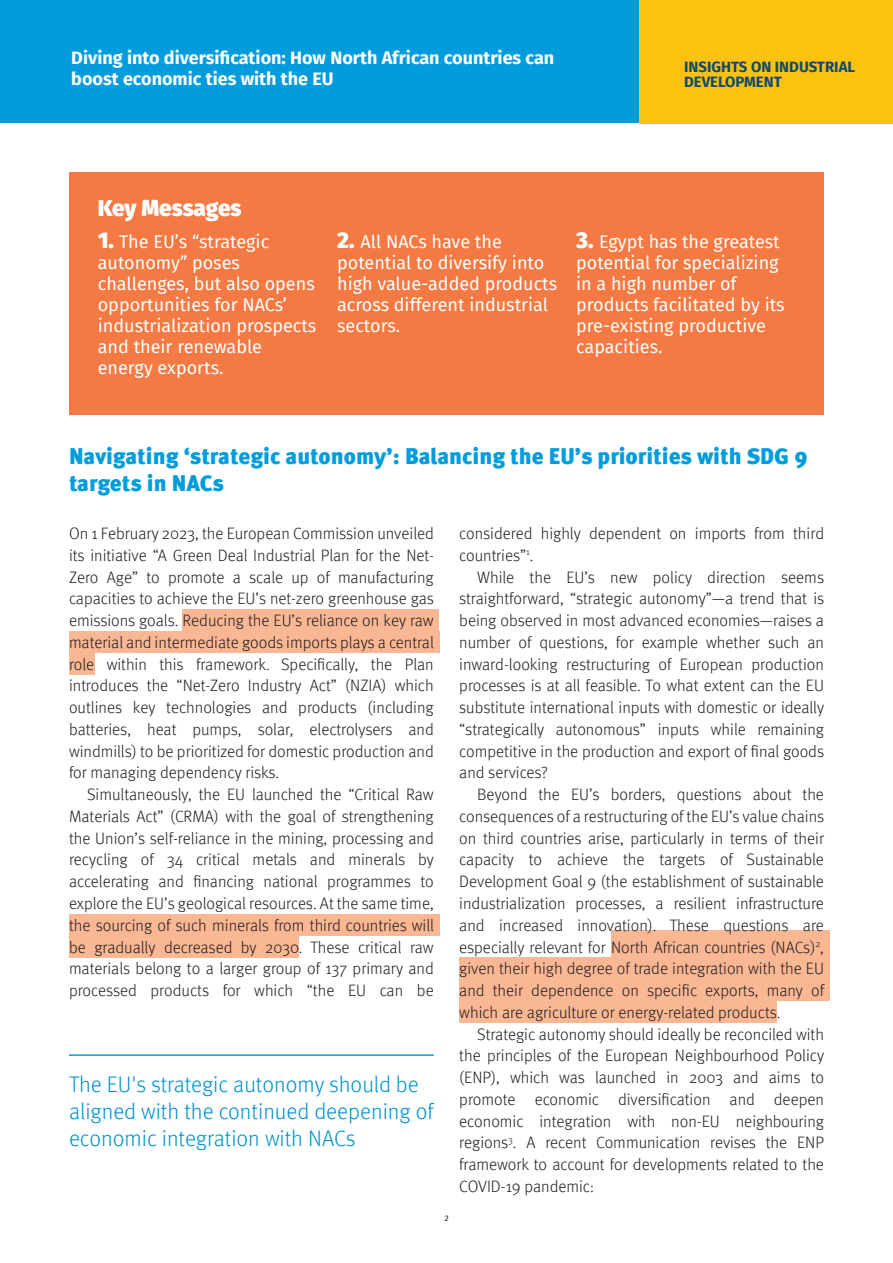
<style>
.page{position:relative;width:893px;height:1263px;background:#fff}
.page>*{position:absolute;margin:0;border:0;box-sizing:border-box;transform-origin:0 0}
.t1{font:300 22.5px/27px "Meta Pro";color:#0092d0}
.t2{font:900 22.5px/27px "Meta Pro";color:#009cdc}
.t3{font:900 22.5px "Fira Sans";letter-spacing:-.01em;color:#fff}
.t4{font:18px/21px "Fira Sans";color:#fff}
.t5{font:700 18px/21px "Fira Sans";color:#fff}
.t6{font:300 16.5px/21.8px "Meta Pro";color:#231f20;text-align:justify}
.t7{font:700 15px/15px "Fira Sans";color:#13496b}
.t8{font:condensed 10.5px "Meta Pro";color:#231f20}
.s1{font-weight:900;font-size:22.5px}
</style>
<div class="page">
<div style="left:0;top:0;width:893px;height:123px;background:#009cdc"></div>
<div style="left:639px;top:0;width:254px;height:123px;background:#fbc310"></div>
<hr style="left:892px;top:0;width:1px;height:123px;background:#009cdc">
<div style="left:69px;top:172px;width:755px;height:242px;background:#f47942"></div>
<div style="left:182px;top:610px;width:257px;height:21px;background:#fab793"></div>
<div style="left:69px;top:631px;width:370px;height:22px;background:#fab793"></div>
<div style="left:69px;top:653px;width:25px;height:21px;background:#fab793"></div>
<div style="left:69px;top:914px;width:370px;height:21px;background:#fab793"></div>
<div style="left:69px;top:936px;width:230px;height:21px;background:#fab793"></div>
<div style="left:611px;top:930px;width:218px;height:27px;background:#fab793"></div>
<div style="left:459px;top:958px;width:370px;height:21px;background:#fab793"></div>
<div style="left:459px;top:979px;width:370px;height:22px;background:#fab793"></div>
<div style="left:459px;top:1001px;width:318px;height:21px;background:#fab793"></div>
<hr style="left:69px;top:1054px;width:365px;height:2px;background:#009cdc">
<p class="t5" style="left:71px;top:48px;width:484px">Diving into diversification: How North African countries can boost economic ties with the EU</p>
<p class="t7" style="left:684px;top:60px;width:173px">INSIGHTS ON INDUSTRIAL<br>DEVELOPMENT</p>
<h1 class="t3" style="left:98px;top:195px;width:145px">Key Messages</h1>
<p class="t4" style="left:98px;top:232px;width:220px"><span class="s1">1.</span> The EU’s “strategic autonomy” poses challenges, but also opens opportunities for NACs’ industrialization prospects and their renewable energy exports.</p>
<p class="t4" style="left:337px;top:232px;width:222px"><span class="s1">2.</span> All NACs have the potential to diversify into high value-added products across different industrial sectors.</p>
<p class="t4" style="left:576px;top:232px;width:210px"><span class="s1">3.</span> Egypt has the greatest potential for specializing in a high number of products facilitated by its pre-existing productive capacities.</p>
<h1 class="t2" style="left:69px;top:445px;width:740px">Navigating ‘strategic autonomy’: Balancing the EU’s priorities with SDG 9 targets in NACs</h1>
<p class="t6" style="left:69px;top:524px;width:367px">On 1 February 2023, the European Commission unveiled its initiative “A Green Deal Industrial Plan for the Net-Zero Age” to promote a scale up of manufacturing capacities to achieve the EU’s net-zero greenhouse gas emissions goals. Reducing the EU’s reliance on key raw material and intermediate goods imports plays a central role within this framework. Specifically, the Plan introduces the “Net-Zero Industry Act” (NZIA) which outlines key technologies and products (including batteries, heat pumps, solar, electrolysers and windmills) to be prioritized for domestic production and for managing dependency risks.</p>
<p class="t6" style="left:69px;top:785px;width:366px;text-indent:18px">Simultaneously, the EU launched the “Critical Raw Materials Act” (CRMA) with the goal of strengthening the Union’s self-reliance in the mining, processing and recycling of 34 critical metals and minerals by accelerating and financing national programmes to explore the EU’s geological resources. At the same time, the sourcing of such minerals from third countries will be gradually decreased by 2030. These critical raw materials belong to a larger group of 137 primary and processed products for which “the EU can be</p>
<p class="t6" style="left:459px;top:524px;width:366px">considered highly dependent on imports from third countries”<sup>1</sup>.</p>
<p class="t6" style="left:459px;top:567px;width:366px;text-indent:18px">While the EU’s new policy direction seems straightforward, “strategic autonomy”—a trend that is being observed in most advanced economies—raises a number of questions, for example whether such an inward-looking restructuring of European production processes is at all feasible. To what extent can the EU substitute international inputs with domestic or ideally “strategically autonomous” inputs while remaining competitive in the production and export of final goods and services?</p>
<p class="t6" style="left:459px;top:785px;width:366px;text-indent:18px">Beyond the EU’s borders, questions about the consequences of a restructuring of the EU’s value chains on third countries arise, particularly in terms of their capacity to achieve the targets of Sustainable Development Goal 9 (the establishment of sustainable industrialization processes, a resilient infrastructure and increased innovation). These questions are especially relevant for North African countries (NACs)<sup>2</sup>, given their high degree of trade integration with the EU and their dependence on specific exports, many of which are agriculture or energy-related products.</p>
<p class="t6" style="left:459px;top:1024px;width:366px;text-indent:18px">Strategic autonomy should ideally be reconciled with the principles of the European Neighbourhood Policy (ENP), which was launched in 2003 and aims to promote economic diversification and deepen economic integration with non-EU neighbouring regions<sup>3</sup>. A recent Communication revises the ENP framework to account for developments related to the COVID-19 pandemic:</p>
<h1 class="t1" style="left:69px;top:1072px;width:366px">The EU's strategic autonomy should be aligned with the continued deepening of economic integration with NACs</h1>
<p class="t8" style="left:444px;top:1213px;width:6px">2</p>
</div>
